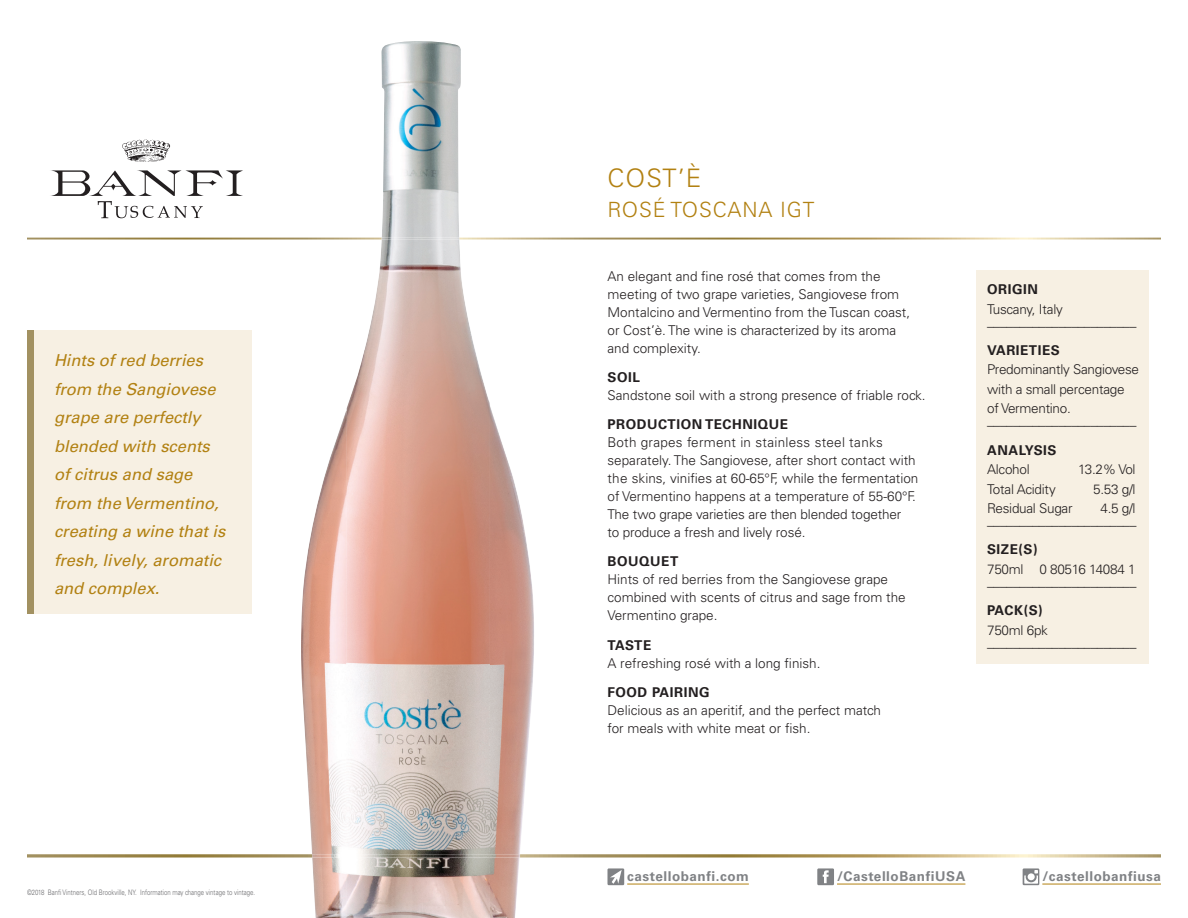
<style>
.page{position:relative;width:1188px;height:918px;background:#fff}
.page>*{position:absolute;margin:0;border:0;box-sizing:border-box;transform-origin:0 0}
.t1{font:300 25.5px "Univers";color:#b28112}
.t2{font:300 21px "Univers";letter-spacing:.04em;color:#b28112}
.t3{font:italic 16.5px/28.5px "Univers";color:#b28112}
.t4{font:300 13.5px/18px "Univers";color:#231f20}
.t5{font:300 13.5px/12px "Univers";letter-spacing:-.02em;color:#231f20}
.t6{font:700 13.5px "Univers";letter-spacing:.04em;color:#231f20}
.t7{font:700 13.5px "Univers";letter-spacing:.04em;color:#808285}
.t8{font:300 7.5px "Univers";color:#67676a;scale:.8 1}
</style>
<div class="page">
<svg style="left:27px;top:238px;width:1134px;height:2px;background:#c4b48c"></svg>
<svg style="left:27px;top:854px;width:1134px;height:4px;background:#bdad80"></svg>
<svg style="left:122px;top:140px;width:48px;height:22px"></svg>
<svg style="left:50px;top:170px;width:193px;height:48px"></svg>
<hr style="left:837px;top:884px;width:128px;height:1px;background:#b28112">
<svg style="left:817px;top:868px;width:17px;height:17px"></svg>
<hr style="left:627px;top:884px;width:122px;height:1px;background:#b28112">
<div style="left:607px;top:868px;width:17px;height:17px;background:#808285"></div>
<svg style="left:610px;top:870px;width:12px;height:14px"></svg>
<svg style="left:1023px;top:868px;width:16px;height:17px"></svg>
<hr style="left:1042px;top:884px;width:119px;height:1px;background:#b28112">
<div style="left:976px;top:270px;width:173px;height:394px;background:#f7f0e3"></div>
<img style="left:364px;top:41px;width:111px;height:310px">
<img style="left:347px;top:351px;width:143px;height:567px">
<img style="left:301px;top:408px;width:46px;height:510px">
<img style="left:490px;top:406px;width:44px;height:512px">
<img style="left:382px;top:238px;width:77px;height:2px">
<img style="left:312px;top:854px;width:208px;height:4px">
<div style="left:27px;top:330px;width:225px;height:283px;background:#f7f0e3"></div>
<div style="left:27px;top:330px;width:7px;height:283px;background:#a29161"></div>
<p class="t3" style="left:54px;top:346px;width:173px">Hints of red berries from the Sangiovese grape are perfectly blended with scents of citrus and sage from the Vermentino, creating a wine that is fresh, lively, aromatic and complex.</p>
<p class="t8" style="left:27px;top:888px;width:287px">©2018 Banfi Vintners, Old Brookville, NY. Information may change vintage to vintage.</p>
<h1 class="t1" style="left:608px;top:163px;width:95px">COST’È</h1>
<h2 class="t2" style="left:608px;top:197px;width:208px">ROSÉ TOSCANA IGT</h2>
<p class="t4" style="left:608px;top:267px;width:304px">An elegant and fine rosé that comes from the meeting of two grape varieties, Sangiovese from Montalcino and Vermentino from the Tuscan coast, or Cost’è. The wine is characterized by its aroma and complexity.</p>
<p class="t6" style="left:608px;top:369px;width:34px">SOIL</p>
<p class="t4" style="left:608px;top:386px;width:320px">Sandstone soil with a strong presence of friable rock.</p>
<p class="t6" style="left:608px;top:417px;width:182px">PRODUCTION TECHNIQUE</p>
<p class="t4" style="left:608px;top:433px;width:312px">Both grapes ferment in stainless steel tanks separately. The Sangiovese, after short contact with the skins, vinifies at 60-65°F, while the fermentation of Vermentino happens at a temperature of 55-60°F.<br>The two grape varieties are then blended together<br>to produce a fresh and lively rosé.</p>
<p class="t6" style="left:608px;top:554px;width:72px">BOUQUET</p>
<p class="t4" style="left:608px;top:571px;width:300px">Hints of red berries from the Sangiovese grape combined with scents of citrus and sage from the<br>Vermentino grape.</p>
<p class="t6" style="left:608px;top:637px;width:45px">TASTE</p>
<p class="t4" style="left:608px;top:654px;width:215px">A refreshing rosé with a long finish.</p>
<p class="t6" style="left:608px;top:684px;width:104px">FOOD PAIRING</p>
<p class="t4" style="left:608px;top:701px;width:275px">Delicious as an aperitif, and the perfect match for meals with white meat or fish.</p>
<p class="t6" style="left:987px;top:282px;width:52px">ORIGIN</p>
<p class="t5" style="left:987px;top:303px;width:151px">Tuscany, Italy _______________________</p>
<p class="t6" style="left:987px;top:342px;width:74px">VARIETIES</p>
<p class="t5" style="left:987px;top:360px;width:154px;line-height:19.5px">Predominantly Sangiovese with a small percentage of Vermentino.</p>
<p class="t4" style="left:987px;top:412px;width:151px">_______________________</p>
<p class="t6" style="left:987px;top:442px;width:71px">ANALYSIS</p>
<p class="t5" style="left:987px;top:463px;width:44px">Alcohol</p>
<p class="t4" style="left:1078px;top:460px;width:59px">13.2% Vol</p>
<p class="t5" style="left:987px;top:483px;width:70px">Total Acidity</p>
<p class="t4" style="left:1093px;top:480px;width:44px">5.53 g/l</p>
<p class="t5" style="left:987px;top:502px;width:87px">Residual Sugar</p>
<p class="t4" style="left:987px;top:502px;width:151px;line-height:12px;text-align:right">4.5 g/l _______________________</p>
<p class="t6" style="left:987px;top:542px;width:52px">SIZE(S)</p>
<p class="t5" style="left:987px;top:563px;width:151px">750ml 0 80516 14084 1 _______________________</p>
<p class="t6" style="left:987px;top:603px;width:57px">PACK(S)</p>
<p class="t5" style="left:987px;top:624px;width:151px">750ml 6pk _______________________</p>
<p class="t7" style="left:627px;top:868px;width:123px">castellobanfi.com</p>
<p class="t7" style="left:837px;top:868px;width:130px">/CastelloBanfiUSA</p>
<p class="t7" style="left:1042px;top:868px;width:120px">/castellobanfiusa</p>
</div>
